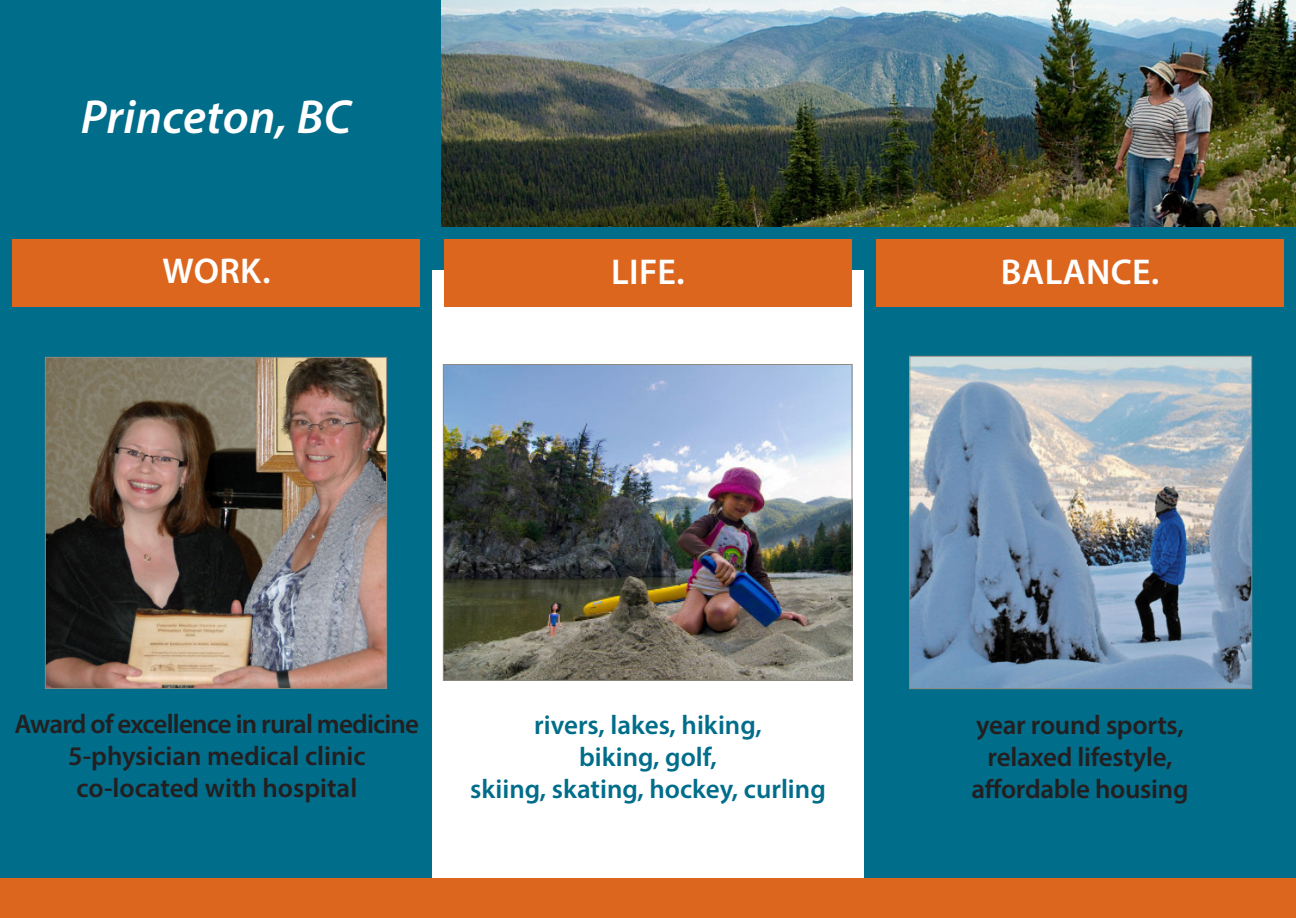
<style>
.page{position:relative;width:1296px;height:918px;background:#fff}
.page>*{position:absolute;margin:0;border:0;box-sizing:border-box;transform-origin:0 0}
.t1{font:italic 600 48px "Myriad Pro";letter-spacing:.01em;color:#fff}
.t2{font:600 36px "Myriad Pro";letter-spacing:.01em;color:#fff}
.t3{font:600 27px "Myriad Pro";letter-spacing:-.01em;color:#231f20}
.t4{font:600 27px "Myriad Pro";color:#006d8a}
.t5{font:600 27px "Myriad Pro";letter-spacing:-.03em;color:#231f20}
</style>
<div class="page">
<div style="left:413px;top:0;width:461px;height:270px;background:#006d8a"></div>
<div style="left:864px;top:0;width:432px;height:878px;background:#006d8a"></div>
<div style="left:0;top:0;width:432px;height:878px;background:#006d8a"></div>
<div style="left:12px;top:239px;width:408px;height:68px;background:#dc661e"></div>
<div style="left:0;top:878px;width:1296px;height:40px;background:#dc661e"></div>
<div style="left:444px;top:239px;width:408px;height:68px;background:#dc661e"></div>
<div style="left:876px;top:239px;width:408px;height:68px;background:#dc661e"></div>
<img style="left:445px;top:366px;width:405px;height:313px">
<div style="left:443px;top:364px;width:409px;height:317px;border:1px solid #8e8981"></div>
<img style="left:911px;top:358px;width:339px;height:329px">
<div style="left:909px;top:356px;width:343px;height:333px;border:1px solid #8e8981"></div>
<img style="left:47px;top:359px;width:338px;height:328px">
<div style="left:45px;top:357px;width:342px;height:332px;border:1px solid #8e8981"></div>
<img style="left:441px;top:0;width:855px;height:227px">
<p class="t1" style="left:81px;top:86px;width:272px">Princeton, BC</p>
<p class="t2" style="left:163px;top:248px;width:109px">WORK.</p>
<p class="t2" style="left:611px;top:249px;width:75px">LIFE.</p>
<p class="t2" style="left:1001px;top:249px;width:160px">BALANCE.</p>
<p class="t5" style="left:15px;top:706px;width:406px">Award of excellence in rural medicine</p>
<p class="t3" style="left:68px;top:739px;width:299px">5-physician medical clinic</p>
<p class="t3" style="left:77px;top:771px;width:282px">co-located with hospital</p>
<p class="t4" style="left:534px;top:707px;width:229px">rivers, lakes, hiking,</p>
<p class="t4" style="left:579px;top:740px;width:139px">biking, golf,</p>
<p class="t4" style="left:470px;top:772px;width:357px">skiing, skating, hockey, curling</p>
<p class="t3" style="left:976px;top:707px;width:209px">year round sports,</p>
<p class="t3" style="left:988px;top:740px;width:186px">relaxed lifestyle,</p>
<p class="t3" style="left:971px;top:772px;width:219px">affordable housing</p>
</div>
